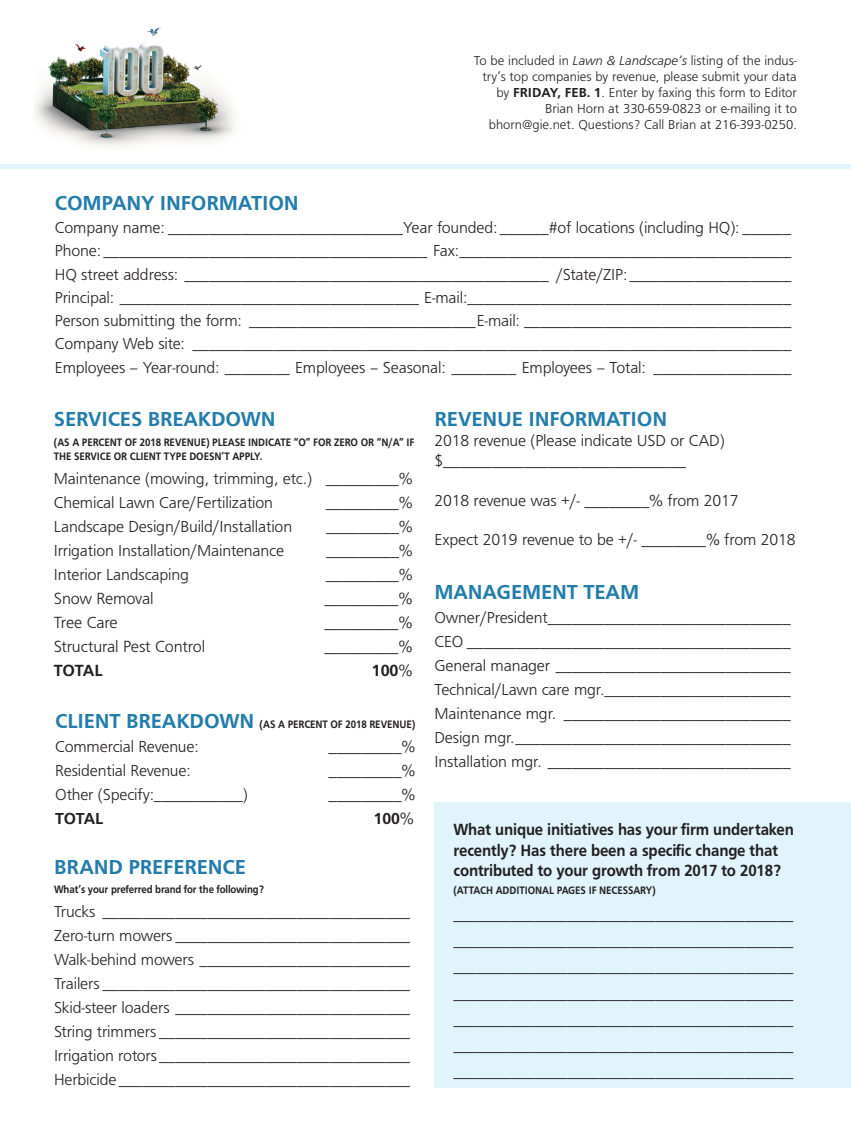
<style>
.page{position:relative;width:851px;height:1134px;background:#fff}
.page>*{position:absolute;margin:0;border:0;box-sizing:border-box;transform-origin:0 0}
.t1{font:21px "Frugal Sans Bold DTC";letter-spacing:-.01em;color:#227cac}
.t2{font:16.8px/20.1px "Frugal Sans Bold DTC";letter-spacing:-.01em;color:#231f20;scale:.93 1}
.t3{font:16.8px "Frugal Sans Light DTC";letter-spacing:-.01em;color:#231f20}
.t4{font:16.8px "Frugal Sans Bold DTC";letter-spacing:-.01em;color:#231f20}
.t5{font:16.5px/24px "Frugal Sans Light DTC";letter-spacing:-.01em;color:#231f20;text-align:justify}
.t6{font:16.5px "Frugal Sans Bold DTC";letter-spacing:-.015em;color:#231f20}
.t7{font:13.5px/16.2px "Frugal Sans Light DTC";color:#231f20;text-align:right}
.t8{font:11.25px/13.5px "Frugal Sans Bold DTC";letter-spacing:-.01em;color:#231f20;scale:.9 1}
.s1{font-family:"Frugal Sans Light Italic DTC"}
.s2{font-family:"Frugal Sans Bold DTC"}
.s3{font-family:"Frugal Sans Light DTC"}
.s4{font-size:21px;color:#227cac}
.s5{font-family:"Frugal Sans Light DTC";font-size:16.8px}
</style>
<div class="page">
<div style="left:434px;top:802px;width:416px;height:286px;background:#e1f4fc"></div>
<div style="left:0;top:164px;width:850px;height:5px;background:#e1f4fc"></div>
<img style="left:34px;top:27px;width:201px;height:120px">
<p class="t7" style="left:474px;top:52px;width:324px">To be included in <span class="s1">Lawn &amp; Landscape’s</span> listing of the indus&shy;try’s top companies by revenue, please submit your data by <span class="s2">FRIDAY, FEB. 1</span>. Enter by faxing this form to Editor Brian Horn at 330-659-0823 or e-mailing it to</p>
<p class="t7" style="left:489px;top:117px;width:309px">bhorn@gie.net. Questions? Call Brian at 216-393-0250.</p>
<p class="t1" style="left:55px;top:191px;width:245px">COMPANY INFORMATION</p>
<p class="t5" style="left:55px;top:215px;width:737px">Company name: _____________________________Year founded: ______#of locations (including HQ): ______</p>
<p class="t5" style="left:55px;top:239px;width:737px">Phone: ________________________________________ Fax:_________________________________________</p>
<p class="t5" style="left:55px;top:262px;width:737px">HQ street address: _____________________________________________ /State/ZIP:____________________</p>
<p class="t5" style="left:55px;top:285px;width:737px">Principal: _____________________________________ E-mail:________________________________________</p>
<p class="t5" style="left:55px;top:308px;width:737px">Person submitting the form: ____________________________E-mail: _________________________________</p>
<p class="t5" style="left:55px;top:332px;width:737px">Company Web site: __________________________________________________________________________</p>
<p class="t5" style="left:55px;top:355px;width:737px">Employees – Year-round: ________ Employees – Seasonal: ________ Employees – Total: _________________</p>
<p class="t1" style="left:54px;top:407px;width:223px">SERVICES BREAKDOWN</p>
<p class="t8" style="left:54px;top:436px;width:402px">(AS A PERCENT OF 2018 REVENUE) PLEASE INDICATE “O” FOR ZERO OR “N/A” IF<br>THE SERVICE OR CLIENT TYPE DOESN’T APPLY.</p>
<p class="t5" style="left:54px;top:466px;width:360px">Maintenance (mowing, trimming, etc.) _________%</p>
<p class="t5" style="left:54px;top:490px;width:221px">Chemical Lawn Care/Fertilization</p>
<p class="t5" style="left:326px;top:490px;width:88px">_________%</p>
<p class="t5" style="left:54px;top:514px;width:240px">Landscape Design/Build/Installation</p>
<p class="t5" style="left:326px;top:514px;width:88px">_________%</p>
<p class="t5" style="left:54px;top:538px;width:232px">Irrigation Installation/Maintenance</p>
<p class="t5" style="left:326px;top:538px;width:88px">_________%</p>
<p class="t5" style="left:54px;top:562px;width:137px">Interior Landscaping</p>
<p class="t5" style="left:326px;top:562px;width:88px">_________%</p>
<p class="t3" style="left:54px;top:589px;width:101px">Snow Removal</p>
<p class="t3" style="left:324px;top:589px;width:90px">_________%</p>
<p class="t3" style="left:54px;top:613px;width:65px">Tree Care</p>
<p class="t3" style="left:324px;top:613px;width:90px">_________%</p>
<p class="t3" style="left:54px;top:637px;width:153px">Structural Pest Control</p>
<p class="t3" style="left:324px;top:637px;width:90px">_________%</p>
<p class="t4" style="left:54px;top:660px;width:50px">TOTAL</p>
<p class="t4" style="left:372px;top:660px;width:42px">100<span class="s3">%</span></p>
<p class="t1" style="left:434px;top:407px;width:234px">REVENUE INFORMATION</p>
<p class="t5" style="left:434px;top:429px;width:292px">2018 revenue (Please indicate USD or CAD)</p>
<p class="t5" style="left:434px;top:448px;width:253px">$______________________________</p>
<p class="t5" style="left:434px;top:488px;width:306px">2018 revenue was +/- ________% from 2017</p>
<p class="t5" style="left:434px;top:528px;width:362px">Expect 2019 revenue to be +/- ________% from 2018</p>
<p class="t1" style="left:434px;top:580px;width:206px">MANAGEMENT TEAM</p>
<p class="t5" style="left:434px;top:606px;width:357px">Owner/President______________________________ CEO ________________________________________ General manager _____________________________ Technical/Lawn care mgr._______________________ Maintenance mgr. ____________________________ Design mgr.__________________________________ Installation mgr. ______________________________</p>
<p class="t8" style="left:55px;top:718px;width:401px"><span class="s4">CLIENT BREAKDOWN</span> (AS A PERCENT OF 2018 REVENUE)</p>
<p class="t5" style="left:55px;top:735px;width:145px">Commercial Revenue:</p>
<p class="t5" style="left:328px;top:735px;width:88px">_________%</p>
<p class="t5" style="left:55px;top:759px;width:137px">Residential Revenue:</p>
<p class="t5" style="left:328px;top:759px;width:88px">_________%</p>
<p class="t5" style="left:55px;top:783px;width:194px">Other (Specify:___________)</p>
<p class="t5" style="left:328px;top:783px;width:88px">_________%</p>
<p class="t6" style="left:55px;top:809px;width:49px">TOTAL</p>
<p class="t6" style="left:373px;top:809px;width:42px">100<span class="s5">%</span></p>
<p class="t2" style="left:453px;top:819px;width:367px">What unique initiatives has your firm undertaken recently? Has there been a specific change that contributed to your growth from 2017 to 2018?</p>
<p class="t8" style="left:453px;top:883px;width:226px">(ATTACH ADDITIONAL PAGES IF NECESSARY)</p>
<p class="t5" style="left:453px;top:901px;width:341px;line-height:26.2px">__________________________________________ __________________________________________ __________________________________________ __________________________________________ __________________________________________ __________________________________________ __________________________________________</p>
<p class="t1" style="left:54px;top:855px;width:193px">BRAND PREFERENCE</p>
<p class="t8" style="left:54px;top:883px;width:234px">What’s your preferred brand for the following?</p>
<p class="t5" style="left:54px;top:900px;width:357px">Trucks ______________________________________ Zero-turn mowers _____________________________ Walk-behind mowers __________________________ Trailers ______________________________________ Skid-steer loaders _____________________________ String trimmers _______________________________ Irrigation rotors_______________________________ Herbicide ____________________________________</p>
</div>
